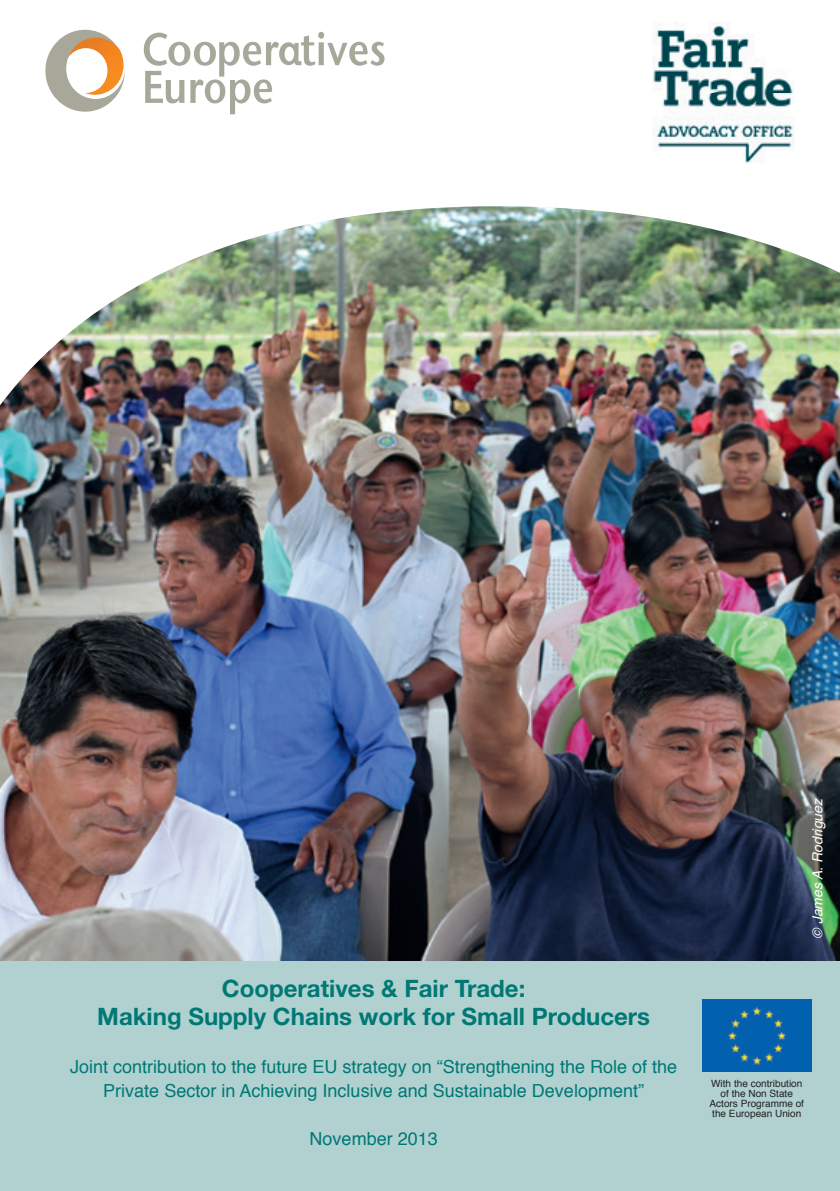
<style>
.page{position:relative;width:840px;height:1191px;background:#fff}
.page>*{position:absolute;margin:0;border:0;box-sizing:border-box;transform-origin:0 0}
.t1{font:700 24px/28px "Helvetica Neue LT";color:#007874;text-align:center}
.t2{font:18px/24px "Helvetica";color:#007874;text-align:center}
.t3{font:italic 14px "Helvetica";color:#fff}
.t4{font:10px/10px "Helvetica";color:#231f20;text-align:center}
</style>
<div class="page">
<img style="left:0;top:206px;width:839px;height:755px">
<div style="left:0;top:961px;width:839px;height:230px;background:#b1d1d1"></div>
<img style="left:653px;top:23px;width:141px;height:140px">
<svg style="left:45px;top:30px;width:80px;height:82px"></svg>
<svg style="left:144px;top:32px;width:240px;height:82px"></svg>
<img style="left:702px;top:999px;width:109px;height:73px">
<h1 class="t1" style="left:97px;top:973px;width:554px">Cooperatives &amp; Fair Trade:<br>Making Supply Chains work for Small Producers</h1>
<p class="t2" style="left:70px;top:1055px;width:608px">Joint contribution to the future EU strategy on “Strengthening the Role of the<br>Private Sector in Achieving Inclusive and Sustainable Development”</p>
<p class="t2" style="left:309px;top:1127px;width:130px">November 2013</p>
<p class="t3" style="left:806px;top:938px;width:142px;rotate:-90deg">© James A. Rodriguez</p>
<p class="t4" style="left:709px;top:1078px;width:96px">With the contribution of the Non State<br>Actors Programme of the European Union</p>
</div>
